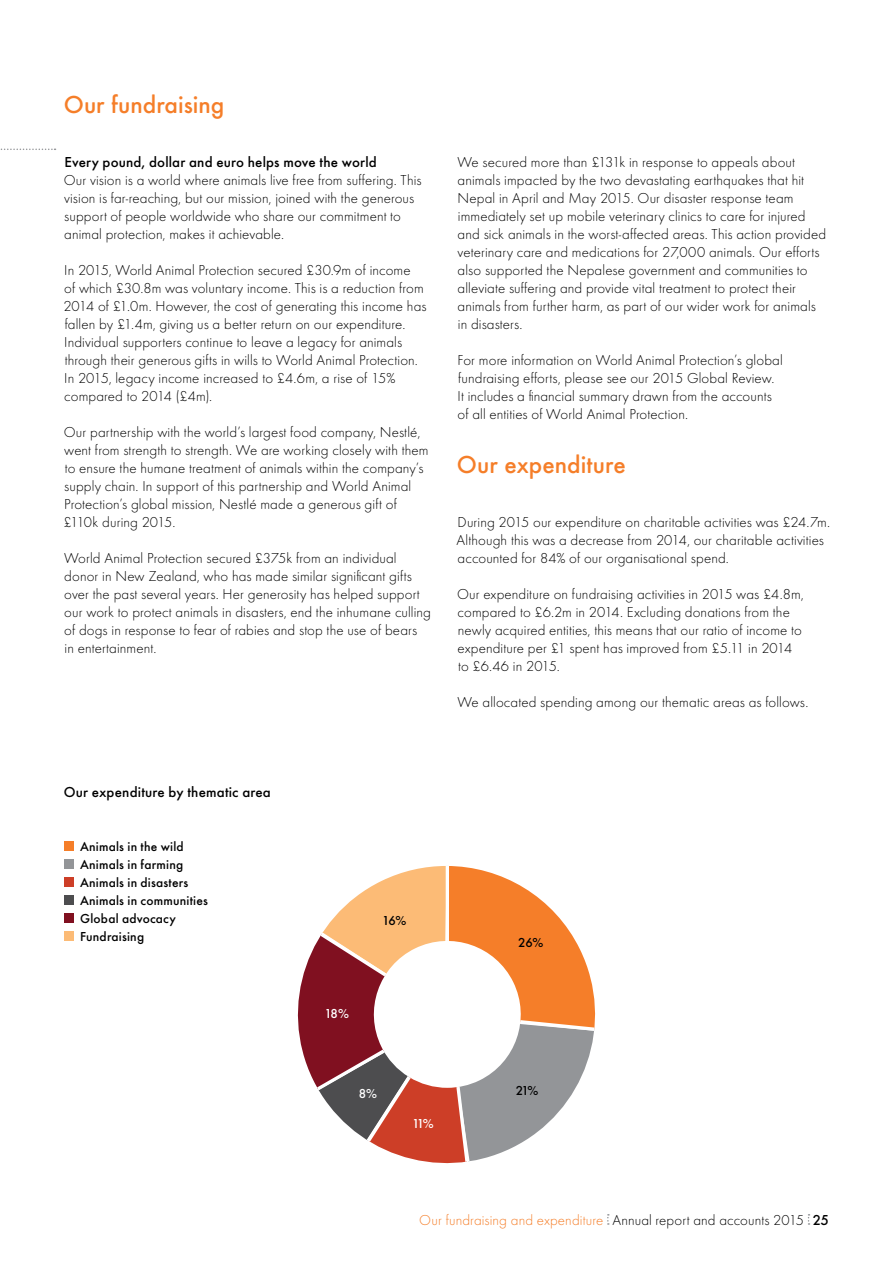
<style>
.page{position:relative;width:893px;height:1263px;background:#fff}
.page>*{position:absolute;margin:0;border:0;box-sizing:border-box;transform-origin:0 0}
.t1{font:500 25.5px "Futura Round";color:#f57e29}
.t2{font:300 15px/18px "Futura Round";letter-spacing:.005em;color:#000}
.t3{font:500 15px "Futura Round";letter-spacing:.01em;color:#000}
.t4{font:300 15px "Futura Round";letter-spacing:.005em;color:#f57e29}
.t5{font:500 13.5px/18px "Futura Round";letter-spacing:.015em;color:#000}
.t6{font:500 13.5px "Futura Round";color:#fff}
.s1{color:#000}
.s2{font-weight:500;color:#000}
</style>
<div class="page">
<svg style="left:297px;top:866px;width:299px;height:298px"></svg>
<svg style="left:0;top:149px;width:56px;height:1px"></svg>
<div style="left:64px;top:841px;width:9px;height:10px;background:#f57e29"></div>
<div style="left:64px;top:859px;width:9px;height:10px;background:#939598"></div>
<div style="left:64px;top:877px;width:9px;height:10px;background:#cd3e27"></div>
<div style="left:64px;top:895px;width:9px;height:10px;background:#4d4d4f"></div>
<div style="left:64px;top:913px;width:9px;height:10px;background:#801020"></div>
<div style="left:64px;top:931px;width:9px;height:10px;background:#fcbb76"></div>
<svg style="left:607px;top:1214px;width:2px;height:11px"></svg>
<h1 class="t1" style="left:64px;top:85px;width:162px">Our fundraising</h1>
<p class="t3" style="left:64px;top:150px;width:314px">Every pound, dollar and euro helps move the world</p>
<p class="t2" style="left:64px;top:170px;width:359px">Our vision is a world where animals live free from suffering. This vision is far-reaching, but our mission, joined with the generous support of people worldwide who share our commitment to animal protection, makes it achievable.</p>
<p class="t2" style="left:63px;top:260px;width:365px">In 2015, World Animal Protection secured £30.9m of income<br>of which £30.8m was voluntary income. This is a reduction from 2014 of £1.0m. However, the cost of generating this income has fallen by £1.4m, giving us a better return on our expenditure.<br>Individual supporters continue to leave a legacy for animals through their generous gifts in wills to World Animal Protection.<br>In 2015, legacy income increased to £4.6m, a rise of 15% compared to 2014 (£4m).</p>
<p class="t2" style="left:63px;top:422px;width:367px">Our partnership with the world’s largest food company, Nestlé, went from strength to strength. We are working closely with them to ensure the humane treatment of animals within the company’s supply chain. In support of this partnership and World Animal Protection’s global mission, Nestlé made a generous gift of £110k during 2015.</p>
<p class="t2" style="left:64px;top:548px;width:369px">World Animal Protection secured £375k from an individual donor in New Zealand, who has made similar significant gifts over the past several years. Her generosity has helped support our work to protect animals in disasters, end the inhumane culling of dogs in response to fear of rabies and stop the use of bears<br>in entertainment.</p>
<p class="t2" style="left:457px;top:152px;width:370px">We secured more than £131k in response to appeals about animals impacted by the two devastating earthquakes that hit Nepal in April and May 2015. Our disaster response team immediately set up mobile veterinary clinics to care for injured and sick animals in the worst-affected areas. This action provided veterinary care and medications for 27,000 animals. Our efforts also supported the Nepalese government and communities to alleviate suffering and provide vital treatment to protect their animals from further harm, as part of our wider work for animals in disasters.</p>
<p class="t2" style="left:458px;top:350px;width:327px">For more information on World Animal Protection’s global fundraising efforts, please see our 2015 Global Review.<br>It includes a financial summary drawn from the accounts of all entities of World Animal Protection.</p>
<h1 class="t1" style="left:457px;top:445px;width:170px">Our expenditure</h1>
<p class="t2" style="left:457px;top:512px;width:375px">During 2015 our expenditure on charitable activities was £24.7m.<br>Although this was a decrease from 2014, our charitable activities accounted for 84% of our organisational spend.</p>
<p class="t2" style="left:457px;top:584px;width:348px">Our expenditure on fundraising activities in 2015 was £4.8m, compared to £6.2m in 2014. Excluding donations from the newly acquired entities, this means that our ratio of income to expenditure per £1 spent has improved from £5.11 in 2014 to £6.46 in 2015.</p>
<p class="t2" style="left:457px;top:692px;width:353px">We allocated spending among our thematic areas as follows.</p>
<p class="t3" style="left:64px;top:780px;width:209px">Our expenditure by thematic area</p>
<p class="t5" style="left:80px;top:836px;width:129px">Animals in the wild<br>Animals in farming<br>Animals in disasters<br>Animals in communities<br>Global advocacy<br>Fundraising</p>
<p class="t5" style="left:384px;top:910px;width:24px">16%</p>
<p class="t6" style="left:326px;top:1003px;width:25px">18%</p>
<p class="t6" style="left:359px;top:1083px;width:20px">8%</p>
<p class="t6" style="left:413px;top:1114px;width:22px">11%</p>
<p class="t5" style="left:519px;top:932px;width:26px">26%</p>
<p class="t5" style="left:516px;top:1080px;width:24px">21%</p>
<p class="t4" style="left:419px;top:1210px;width:411px">Our fundraising and expenditure <span class="s1">Annual report and accounts 2015</span> <span class="s2">25</span></p>
</div>
